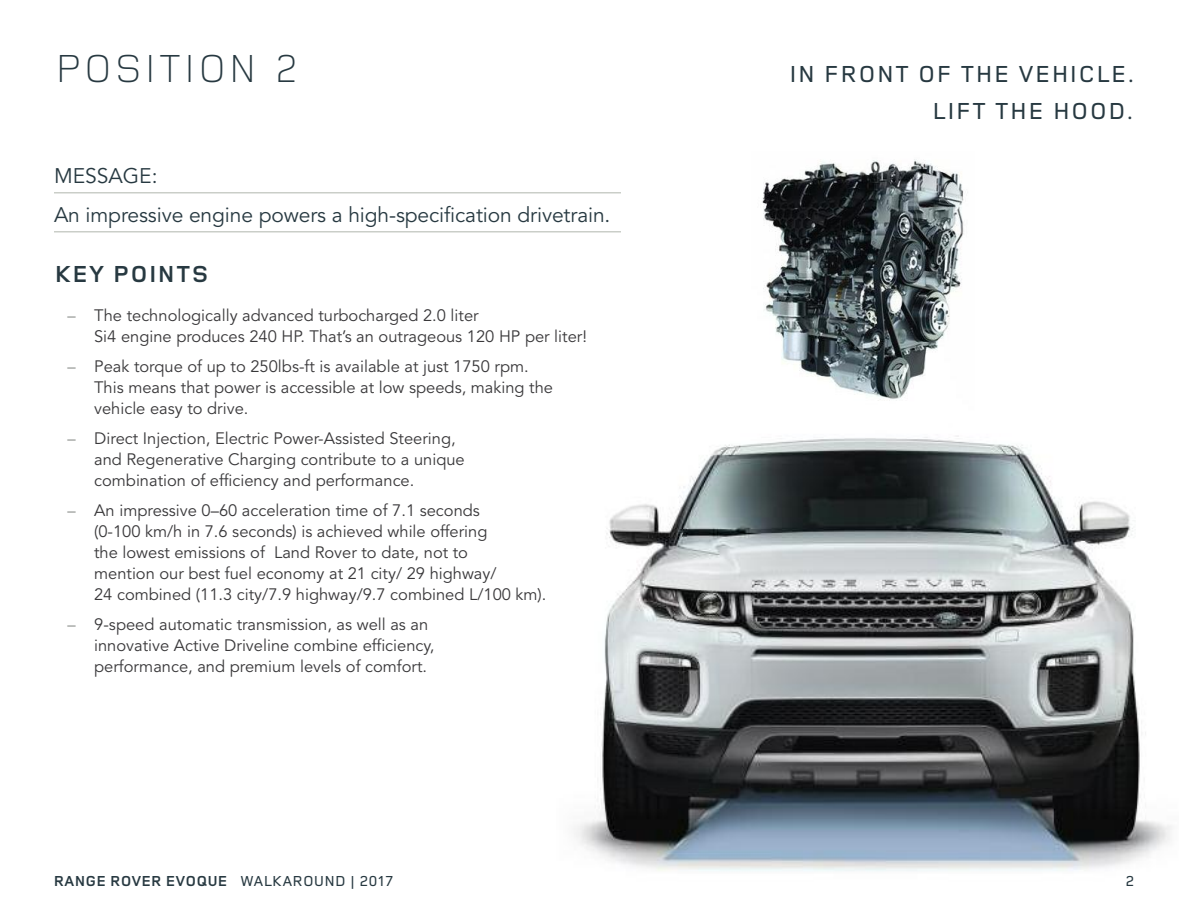
<style>
.page{position:relative;width:1188px;height:918px;background:#fff}
.page>*{position:absolute;margin:0;border:0;box-sizing:border-box;transform-origin:0 0}
.t1{font:300 40.5px "Land Rover Wide";color:#273941}
.t2{font:500 24px/37px "Land Rover Wide";color:#273941;text-align:right}
.t3{font:700 24px "Land Rover Wide";color:#273941}
.t4{font:21px/39px "Avenir";letter-spacing:-.005em;color:#273941}
.t5{font:16.5px/21px "Avenir";color:#39383a}
.t6{font:700 15px "Land Rover OT4";letter-spacing:.05em;color:#273941}
.t7{font:500 15px "Land Rover OT4";color:#273941}
.s1{color:#8c908c}
.s2{font-weight:500}
</style>
<div class="page">
<img style="left:574px;top:435px;width:598px;height:436px">
<hr style="left:54px;top:192px;width:567px;height:2px;background:#cacec8">
<hr style="left:54px;top:231px;width:567px;height:1px;background:#cacec8">
<img style="left:762px;top:159px;width:202px;height:242px">
<h1 class="t1" style="left:54px;top:45px;width:247px">POSITION 2</h1>
<h2 class="t2" style="left:789px;top:56px;width:348px">IN FRONT OF THE VEHICLE.<br>LIFT THE HOOD.</h2>
<p class="t4" style="left:54px;top:157px;width:558px">MESSAGE:<br>An impressive engine powers a high-specification drivetrain.</p>
<h2 class="t3" style="left:54px;top:260px;width:157px">KEY POINTS</h2>
<p class="t5" style="left:94px;top:305px;width:494px;text-indent:-27px"><span class="s1">–</span> The technologically advanced turbocharged 2.0 liter<br>Si4 engine produces 240 HP. That’s an outrageous 120 HP per liter!</p>
<p class="t5" style="left:94px;top:356px;width:460px;text-indent:-27px"><span class="s1">–</span> Peak torque of up to 250lbs-ft is available at just 1750 rpm.<br>This means that power is accessible at low speeds, making the vehicle easy to drive.</p>
<p class="t5" style="left:94px;top:428px;width:372px;text-indent:-27px"><span class="s1">–</span> Direct Injection, Electric Power-Assisted Steering, and Regenerative Charging contribute to a unique combination of efficiency and performance.</p>
<p class="t5" style="left:94px;top:500px;width:454px;text-indent:-27px"><span class="s1">–</span> An impressive 0–60 acceleration time of 7.1 seconds<br>(0-100 km/h in 7.6 seconds) is achieved while offering<br>the lowest emissions of Land Rover to date, not to<br>mention our best fuel economy at 21 city/ 29 highway/<br>24 combined (11.3 city/7.9 highway/9.7 combined L/100 km).</p>
<p class="t5" style="left:94px;top:614px;width:342px;text-indent:-27px"><span class="s1">–</span> 9-speed automatic transmission, as well as an innovative Active Driveline combine efficiency, performance, and premium levels of comfort.</p>
<p class="t6" style="left:54px;top:870px;width:340px">RANGE ROVER EVOQUE <span class="s2">WALKAROUND | 2017</span></p>
<p class="t7" style="left:1126px;top:875px;width:10px">2</p>
</div>
